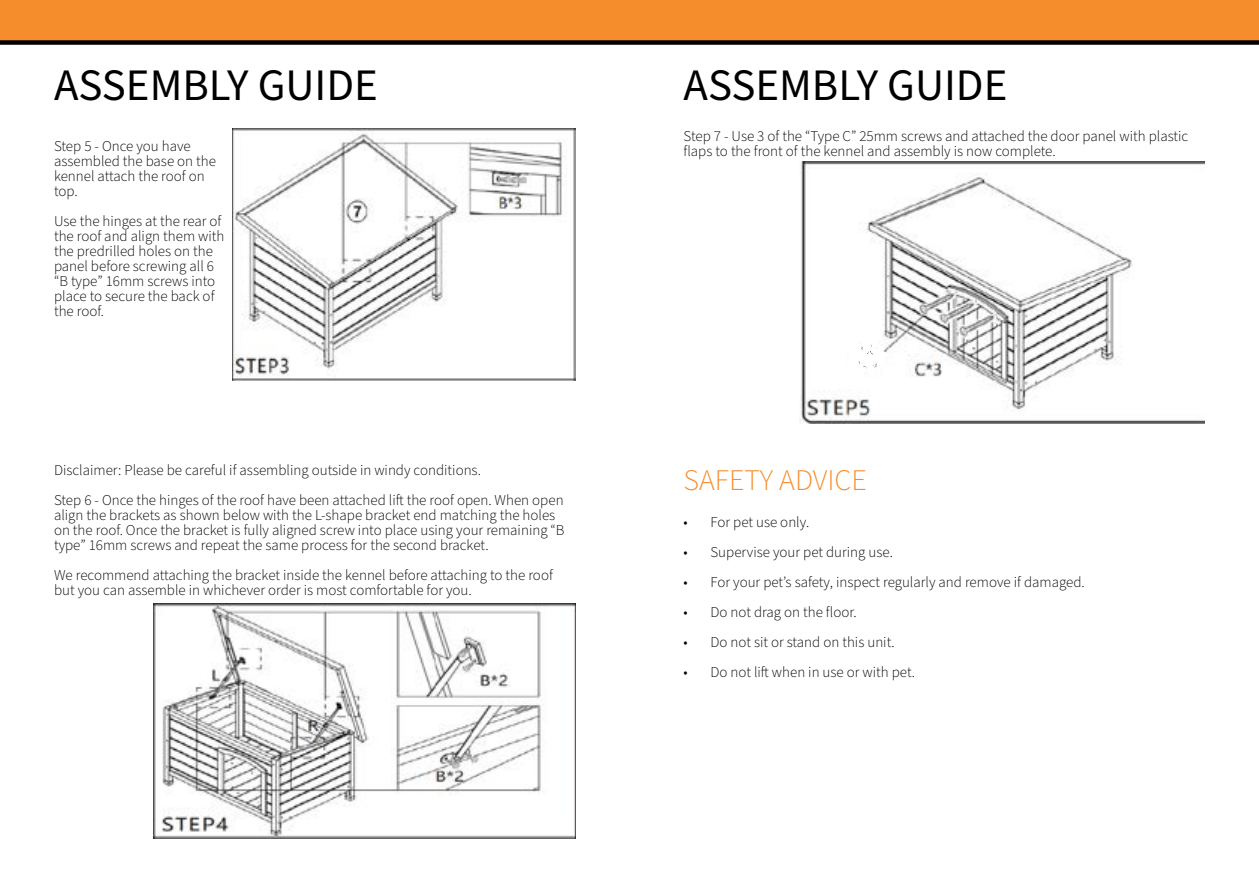
<style>
.page{position:relative;width:1259px;height:893px;background:#fff}
.page>*{position:absolute;margin:0;border:0;box-sizing:border-box;transform-origin:0 0}
.t1{font:45px "Source Sans Pro";color:#000}
.t2{font:300 30px "Source Sans Pro";color:#f68d2c}
.t3{font:300 15px/15px "Source Sans Pro";color:#000}
</style>
<div class="page">
<div style="left:0;top:0;width:1259px;height:43px;background:#f68d2c"></div>
<div style="left:0;top:40px;width:1259px;height:5px;background:#000"></div>
<img style="left:232px;top:128px;width:343px;height:252px">
<img style="left:153px;top:604px;width:422px;height:235px">
<img style="left:800px;top:162px;width:405px;height:261px">
<svg style="left:844px;top:324px;width:45px;height:67px"></svg>
<h1 class="t1" style="left:54px;top:55px;width:325px">ASSEMBLY GUIDE</h1>
<p class="t3" style="left:54px;top:139px;width:163px">Step 5 - Once you have assembled the base on the kennel attach the roof on top.</p>
<p class="t3" style="left:54px;top:214px;width:172px">Use the hinges at the rear of the roof and align them with the predrilled holes on the panel before screwing all 6 “B type” 16mm screws into place to secure the back of the roof.</p>
<p class="t3" style="left:54px;top:455px;width:511px;line-height:30px">Disclaimer: Please be careful if assembling outside in windy conditions.<br>Step 6 - Once the hinges of the roof have been attached lift the roof open. When open</p>
<p class="t3" style="left:54px;top:508px;width:512px">align the brackets as shown below with the L-shape bracket end matching the holes on the roof. Once the bracket is fully aligned screw into place using your remaining “B type” 16mm screws and repeat the same process for the second bracket.</p>
<p class="t3" style="left:54px;top:568px;width:500px">We recommend attaching the bracket inside the kennel before attaching to the roof but you can assemble in whichever order is most comfortable for you.</p>
<h1 class="t1" style="left:683px;top:55px;width:325px">ASSEMBLY GUIDE</h1>
<p class="t3" style="left:683px;top:129px;width:506px">Step 7 - Use 3 of the “Type C” 25mm screws and attached the door panel with plastic flaps to the front of the kennel and assembly is now complete.</p>
<h2 class="t2" style="left:683px;top:460px;width:185px">SAFETY ADVICE</h2>
<p class="t3" style="left:683px;top:515px;width:127px">• For pet use only.</p>
<p class="t3" style="left:683px;top:545px;width:211px">• Supervise your pet during use.</p>
<p class="t3" style="left:683px;top:575px;width:403px">• For your pet’s safety, inspect regularly and remove if damaged.</p>
<p class="t3" style="left:683px;top:605px;width:175px">• Do not drag on the floor.</p>
<p class="t3" style="left:683px;top:635px;width:213px">• Do not sit or stand on this unit.</p>
<p class="t3" style="left:683px;top:665px;width:233px">• Do not lift when in use or with pet.</p>
</div>
